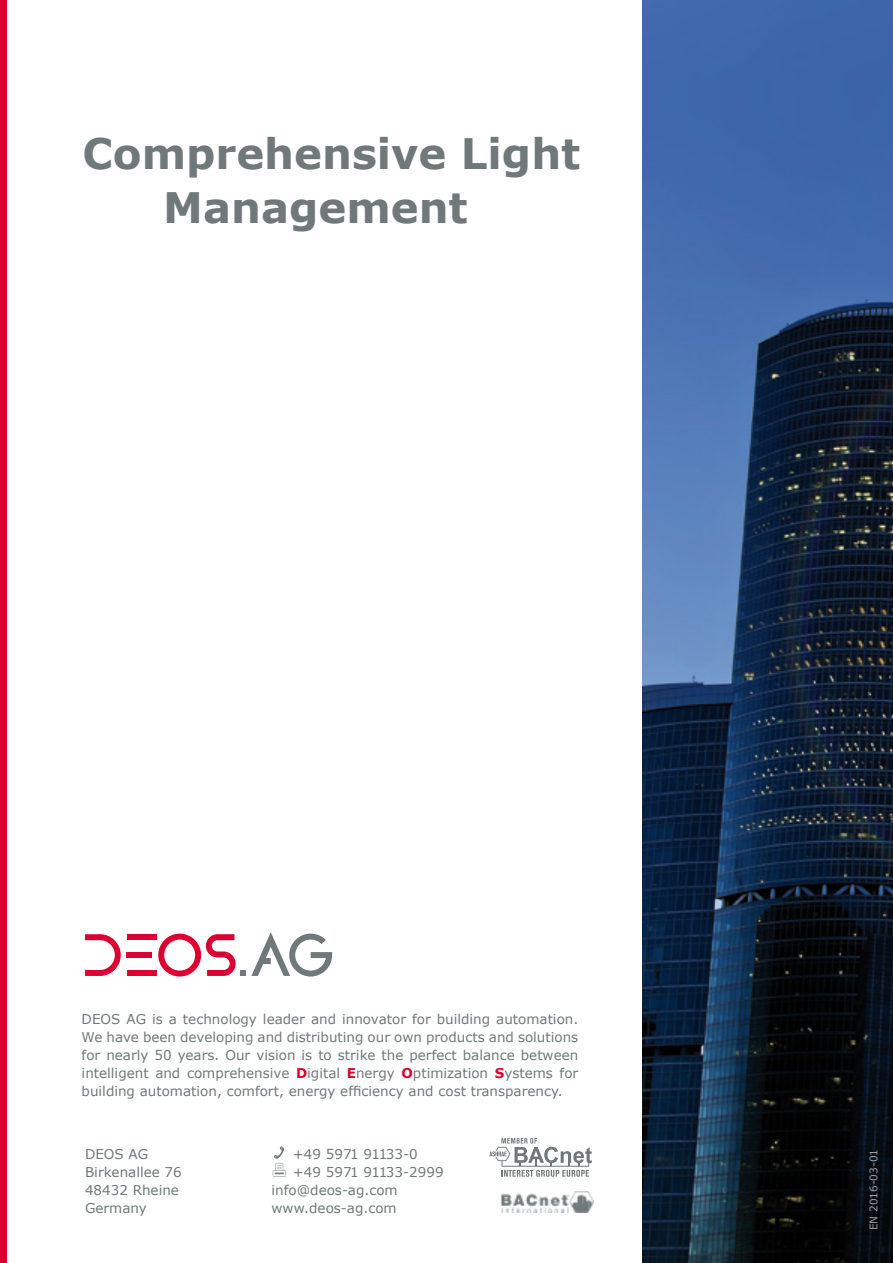
<style>
.page{position:relative;width:893px;height:1263px;background:#fff}
.page>*{position:absolute;margin:0;border:0;box-sizing:border-box;transform-origin:0 0}
.t1{font:700 42px/54px "Verdana";color:#717879}
.t2{font:13.5px/18px "Verdana";color:#717879}
.t3{font:13.5px "Verdana";letter-spacing:-.025em;color:#717879}
.t4{font:10.5px "Verdana";color:#9c9e9f}
.s1{font-weight:700;color:#db0031}
</style>
<div class="page">
<img style="left:642px;top:0;width:251px;height:1263px">
<svg style="left:273px;top:1146px;width:13px;height:30px"></svg>
<div style="left:0;top:0;width:6px;height:1263px;background:#db0031"></div>
<img style="left:500px;top:1191px;width:94px;height:22px">
<svg style="left:489px;top:1138px;width:103px;height:39px"></svg>
<svg style="left:85px;top:934px;width:36px;height:42px"></svg>
<div style="left:127px;top:934px;width:29px;height:6px;background:#db0031"></div>
<div style="left:127px;top:952px;width:25px;height:6px;background:#db0031"></div>
<div style="left:127px;top:970px;width:29px;height:6px;background:#db0031"></div>
<svg style="left:158px;top:932px;width:174px;height:44px"></svg>
<h1 class="t1" style="left:163px;top:125px;width:419px;text-indent:-81px">Comprehensive Light<br>Management</h1>
<p class="t2" style="left:82px;top:1010px;width:498px;text-align:justify">DEOS AG is a technology leader and innovator for building automation.<br>We have been developing and distributing our own products and solutions for nearly 50 years. Our vision is to strike the perfect balance between intelligent and comprehensive <span class="s1">D</span>igital <span class="s1">E</span>nergy <span class="s1">O</span>ptimization <span class="s1">S</span>ystems for building automation, comfort, energy efficiency and cost transparency.</p>
<p class="t2" style="left:85px;top:1144px;width:98px">DEOS AG<br>Birkenallee 76<br>48432 Rheine<br>Germany</p>
<p class="t3" style="left:293px;top:1144px;width:126px">+49 5971 91133-0</p>
<p class="t2" style="left:293px;top:1162px;width:152px">+49 5971 91133-2999</p>
<p class="t2" style="left:272px;top:1180px;width:128px">info@deos-ag.com</p>
<p class="t2" style="left:272px;top:1198px;width:127px">www.deos-ag.com</p>
<p class="t4" style="left:867px;top:1230px;width:83px;rotate:-90deg">EN 2016-03-01</p>
</div>
